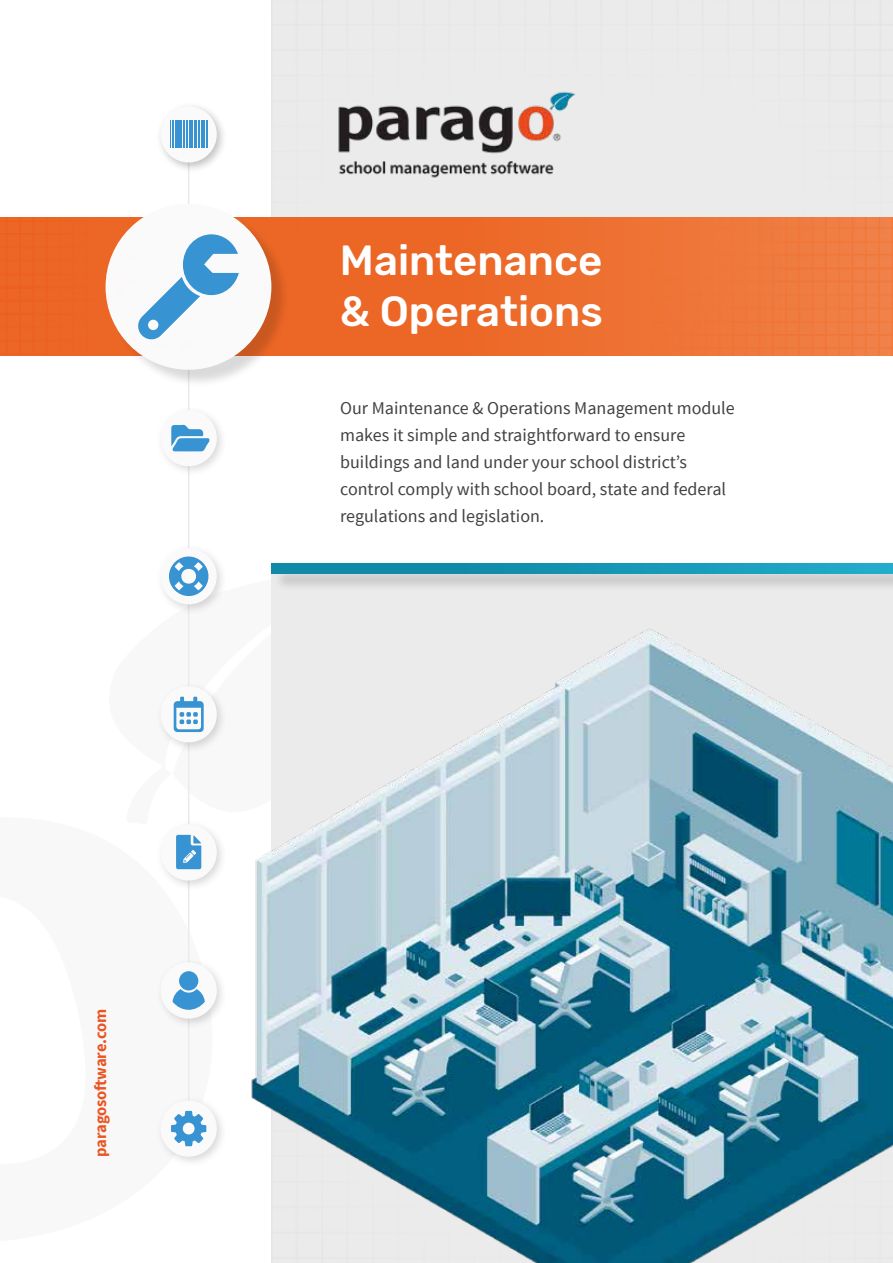
<style>
.page{position:relative;width:893px;height:1263px;background:#fff}
.page>*{position:absolute;margin:0;border:0;box-sizing:border-box;transform-origin:0 0}
.t1{font:500 42px/50.4px "Rubik";color:#fff}
.t2{font:18px/27px "Source Sans Pro";color:#404141}
.t3{font:700 16.5px "Source Sans Pro";letter-spacing:-.015em;color:#ea5623}
</style>
<div class="page">
<hr style="left:188px;top:134px;width:1px;height:994px;background:#ecebec">
<svg style="left:0;top:232px;width:893px;height:124px;background:#ec6a29"></svg>
<div style="left:155px;top:405px;width:73px;height:72px;background:#000;opacity:.15"></div>
<div style="left:161px;top:410px;width:56px;height:56px;background:#fbfafa;border-radius:50%"></div>
<svg style="left:171px;top:425px;width:39px;height:26px"></svg>
<div style="left:108px;top:206px;width:182px;height:182px;background:#000;opacity:.15"></div>
<div style="left:106px;top:204px;width:165px;height:166px;background:#fbfafa;border-radius:50%"></div>
<svg style="left:202px;top:234px;width:37px;height:62px"></svg>
<div style="left:155px;top:101px;width:73px;height:72px;background:#000;opacity:.25"></div>
<div style="left:161px;top:106px;width:56px;height:57px;background:#fbfafa;border-radius:50%"></div>
<hr style="left:189px;top:121px;width:4px;height:27px;background:#3793d1">
<hr style="left:201px;top:121px;width:3px;height:27px;background:#3793d1">
<hr style="left:194px;top:121px;width:3px;height:27px;background:#3793d1">
<hr style="left:186px;top:121px;width:2px;height:27px;background:#3793d1">
<svg style="left:206px;top:121px;width:1px;height:27px"></svg>
<hr style="left:198px;top:121px;width:2px;height:27px;background:#3793d1">
<svg style="left:170px;top:121px;width:14px;height:27px"></svg>
<div style="left:155px;top:543px;width:73px;height:72px;background:#fff"></div>
<img style="left:649px;top:232px;width:244px;height:123px">
<img style="left:0;top:217px;width:202px;height:138px">
<img style="left:271px;top:0;width:622px;height:232px">
<img style="left:158px;top:552px;width:735px;height:711px">
<p class="t3" style="left:90px;top:1157px;width:149px;rotate:-90deg">paragosoftware.com</p>
<h1 class="t1" style="left:340px;top:237px;width:264px">Maintenance &amp; Operations</h1>
<p class="t2" style="left:340px;top:395px;width:396px">Our Maintenance &amp; Operations Management module makes it simple and straightforward to ensure buildings and land under your school district’s control comply with school board, state and federal regulations and legislation.</p>
</div>
